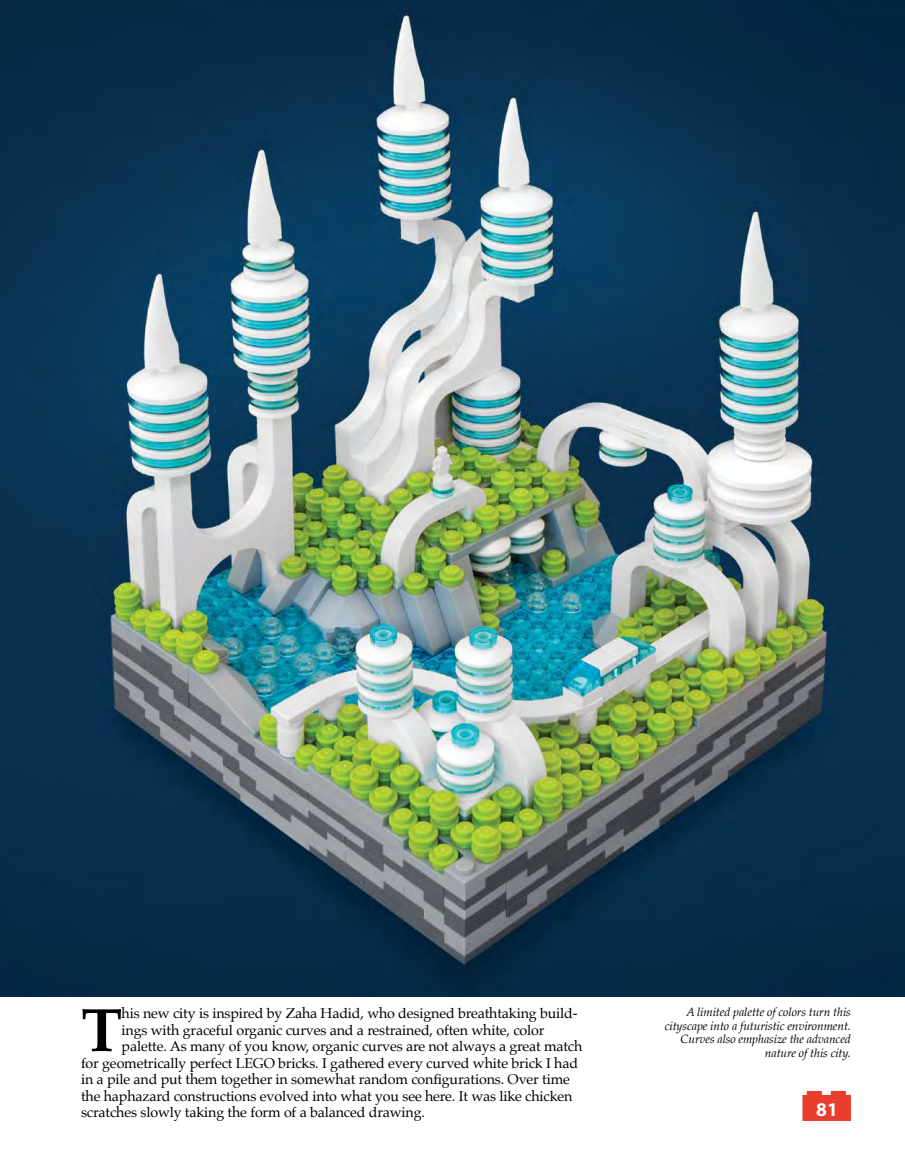
<style>
.page{position:relative;width:905px;height:1175px;background:#fff}
.page>*{position:absolute;margin:0;border:0;box-sizing:border-box;transform-origin:0 0}
.t1{font:700 61.8px "Palatino";color:#000}
.t2{font:700 19.5px "Myriad";color:#fff}
.t3{font:14.25px "Palatino";letter-spacing:-.01em;color:#000}
.t4{font:italic 12px/13.5px "Palatino";letter-spacing:-.01em;color:#000;text-align:right}
</style>
<div class="page">
<svg style="left:802px;top:1091px;width:49px;height:30px"></svg>
<img style="left:0;top:0;width:904px;height:996px">
<h1 class="t1" style="left:81px;top:977px;width:43px">T</h1>
<p class="t3" style="left:122px;top:1001px;width:457px">his new city is inspired by Zaha Hadid, who designed breathtaking build-</p>
<p class="t3" style="left:122px;top:1018px;width:424px">ings with graceful organic curves and a restrained, often white, color</p>
<p class="t3" style="left:122px;top:1034px;width:462px">palette. As many of you know, organic curves are not always a great match</p>
<p class="t3" style="left:81px;top:1051px;width:498px">for geometrically perfect LEGO bricks. I gathered every curved white brick I had</p>
<p class="t3" style="left:81px;top:1067px;width:490px">in a pile and put them together in somewhat random configurations. Over time</p>
<p class="t3" style="left:81px;top:1084px;width:493px">the haphazard constructions evolved into what you see here. It was like chicken</p>
<p class="t3" style="left:81px;top:1100px;width:345px">scratches slowly taking the form of a balanced drawing.</p>
<p class="t4" style="left:664px;top:1005px;width:188px">A limited palette of colors turn this cityscape into a futuristic environment.<br>Curves also emphasize the advanced nature of this city.</p>
<h2 class="t2" style="left:816px;top:1099px;width:23px">81</h2>
</div>
